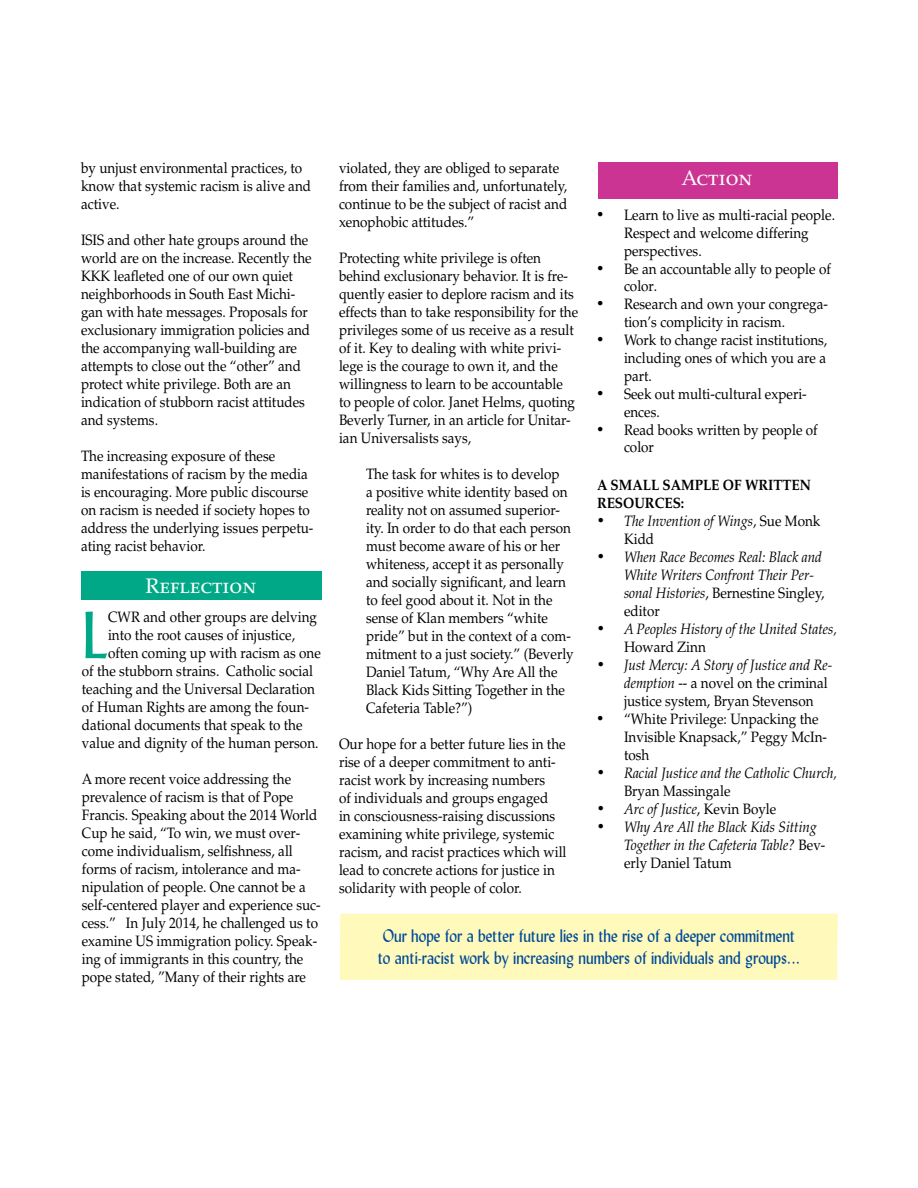
<style>
.page{position:relative;width:918px;height:1188px;background:#fff}
.page>*{position:absolute;margin:0;border:0;box-sizing:border-box;transform-origin:0 0}
.t1{font:65.85px "Lydian BT";color:#00a888;scale:.9 1}
.t2{font:21px "Palatino LT Std";color:#fff}
.t3{font:18px/21.6px "Lydian BT";color:#004a98;scale:.9 1}
.t4{font:15px/18px "Palatino LT Std";color:#000;scale:.9 1}
.t5{font:italic 15px/18px "Palatino LT Std";color:#000;scale:.9 1}
.t6{font:700 15px/18px "Palatino LT Std";color:#000;scale:.9 1}
.s1{font-family:"Times New Roman";font-size:18px}
.s2{font-style:normal}
.s3{font-family:"Times New Roman";font-style:italic;font-size:18px}
.s4{font-style:italic}
</style>
<div class="page">
<div style="left:598px;top:162px;width:240px;height:36px;background:#cb3493"></div>
<div style="left:82px;top:571px;width:240px;height:28px;background:#00a888"></div>
<div style="left:340px;top:914px;width:498px;height:66px;background:#fffabc"></div>
<p class="t4" style="left:81px;top:159px;width:257px">by unjust environmental practices, to know that systemic racism is alive and active.</p>
<p class="t4" style="left:81px;top:231px;width:258px">ISIS and other hate groups around the world are on the increase. Recently the KKK leafleted one of our own quiet neighborhoods in South East Michi&shy;gan with hate messages. Proposals for exclusionary immigration policies and the accompanying wall-building are attempts to close out the “other” and protect white privilege. Both are an indication of stubborn racist attitudes and systems.</p>
<p class="t4" style="left:81px;top:447px;width:260px">The increasing exposure of these manifestations of racism by the media is encouraging. More public discourse on racism is needed if society hopes to address the underlying issues perpetu&shy;ating racist behavior.</p>
<h2 class="t2" style="left:146px;top:573px;width:112px">Reflection</h2>
<h1 class="t1" style="left:82px;top:595px;width:31px">L</h1>
<p class="t4" style="left:108px;top:608px;width:234px">CWR and other groups are delving</p>
<p class="t4" style="left:108px;top:626px;width:209px">into the root causes of injustice,</p>
<p class="t4" style="left:108px;top:644px;width:238px">often coming up with racism as one</p>
<p class="t4" style="left:82px;top:662px;width:258px">of the stubborn strains. Catholic social</p>
<p class="t4" style="left:82px;top:680px;width:261px">teaching and the Universal Declaration</p>
<p class="t4" style="left:82px;top:698px;width:254px">of Human Rights are among the foun-</p>
<p class="t4" style="left:82px;top:716px;width:247px">dational documents that speak to the</p>
<p class="t4" style="left:82px;top:734px;width:265px">value and dignity of the human person.</p>
<p class="t4" style="left:82px;top:770px;width:267px">A more recent voice addressing the prevalence of racism is that of Pope Francis. Speaking about the 2014 World Cup he said, “To win, we must over&shy;come individualism, selfishness, all forms of racism, intolerance and ma&shy;nipulation of people. One cannot be a self-centered player and experience suc&shy;cess.” In July 2014, he challenged us to examine US immigration policy. Speak&shy;ing of immigrants in this country, the pope stated, ”Many of their rights are</p>
<p class="t4" style="left:339px;top:159px;width:255px">violated, they are obliged to separate from their families and, unfortunately, continue to be the subject of racist and xenophobic attitudes.”</p>
<p class="t4" style="left:339px;top:249px;width:267px">Protecting white privilege is often behind exclusionary behavior. It is fre&shy;quently easier to deplore racism and its effects than to take responsibility for the privileges some of us receive as a result of it. Key to dealing with white privi&shy;lege is the courage to own it, and the willingness to learn to be accountable to people of color. Janet Helms, quoting Beverly Turner, in an article for Unitar&shy;ian Universalists says,</p>
<p class="t4" style="left:366px;top:465px;width:232px">The task for whites is to develop<br>a positive white identity based on reality not on assumed superior&shy;ity. In order to do that each person must become aware of his or her whiteness, accept it as personally and socially significant, and learn to feel good about it. Not in the sense of Klan members “white pride” but in the context of a com&shy;mitment to a just society.” (Beverly<br>Daniel Tatum, “Why Are All the<br>Black Kids Sitting Together in the<br>Cafeteria Table?”)</p>
<p class="t4" style="left:339px;top:735px;width:254px">Our hope for a better future lies in the rise of a deeper commitment to anti&shy;racist work by increasing numbers<br>of individuals and groups engaged<br>in consciousness-raising discussions examining white privilege, systemic racism, and racist practices which will lead to concrete actions for justice in solidarity with people of color.</p>
<h2 class="t2" style="left:681px;top:166px;width:73px">Action</h2>
<p class="t4" style="left:624px;top:207px;width:236px;text-indent:-27px"><span class="s1">•</span> Learn to live as multi-racial people.<br>Respect and welcome differing perspectives.</p>
<p class="t4" style="left:624px;top:260px;width:232px;line-height:17.4px;text-indent:-27px"><span class="s1">•</span> Be an accountable ally to people of color.</p>
<p class="t4" style="left:624px;top:295px;width:228px;text-indent:-27px"><span class="s1">•</span> Research and own your congrega&shy;tion’s complicity in racism.</p>
<p class="t4" style="left:624px;top:332px;width:227px;text-align:justify;text-indent:-27px"><span class="s1">•</span> Work to change racist institutions, including ones of which you are a part.</p>
<p class="t4" style="left:624px;top:385px;width:205px;text-indent:-27px"><span class="s1">•</span> Seek out multi-cultural experi&shy;ences.</p>
<p class="t4" style="left:624px;top:421px;width:217px;line-height:17.4px;text-indent:-27px"><span class="s1">•</span> Read books written by people of color</p>
<p class="t6" style="left:597px;top:476px;width:239px">A SMALL SAMPLE OF WRITTEN<br>RESOURCES:</p>
<p class="t5" style="left:624px;top:513px;width:220px;text-indent:-27px"><span class="s1">•</span> The Invention of Wings<span class="s2">, Sue Monk<br>Kidd</span></p>
<p class="t5" style="left:624px;top:549px;width:224px;text-indent:-27px"><span class="s1">•</span> When Race Becomes Real: Black and<br>White Writers Confront Their Per&shy;sonal Histories<span class="s2">, Bernestine Singley, editor</span></p>
<p class="t5" style="left:624px;top:621px;width:238px;text-indent:-27px"><span class="s1">•</span> A Peoples History of the United States,<br><span class="s2">Howard Zinn</span></p>
<p class="t4" style="left:624px;top:657px;width:233px;text-indent:-27px"><span class="s3">•</span> <span class="s4">Just Mercy: A Story of Justice and Re&shy;demption</span> -- a novel on the criminal justice system, Bryan Stevenson</p>
<p class="t4" style="left:624px;top:711px;width:227px;text-indent:-27px"><span class="s1">•</span> “White Privilege: Unpacking the<br>Invisible Knapsack,” Peggy McIn&shy;tosh</p>
<p class="t5" style="left:624px;top:765px;width:238px;text-indent:-27px"><span class="s1">•</span> Racial Justice and the Catholic Church,<br><span class="s2">Bryan Massingale</span></p>
<p class="t5" style="left:597px;top:801px;width:201px"><span class="s1">•</span> Arc of Justice<span class="s2">, Kevin Boyle</span></p>
<p class="t5" style="left:624px;top:819px;width:225px;text-indent:-27px"><span class="s1">•</span> Why Are All the Black Kids Sitting<br>Together in the Cafeteria Table? <span class="s2">Bev&shy;erly Daniel Tatum</span></p>
<p class="t3" style="left:378px;top:925px;width:471px">Our hope for a better future lies in the rise of a deeper commitment to anti-racist work by increasing numbers of individuals and groups...</p>
</div>
